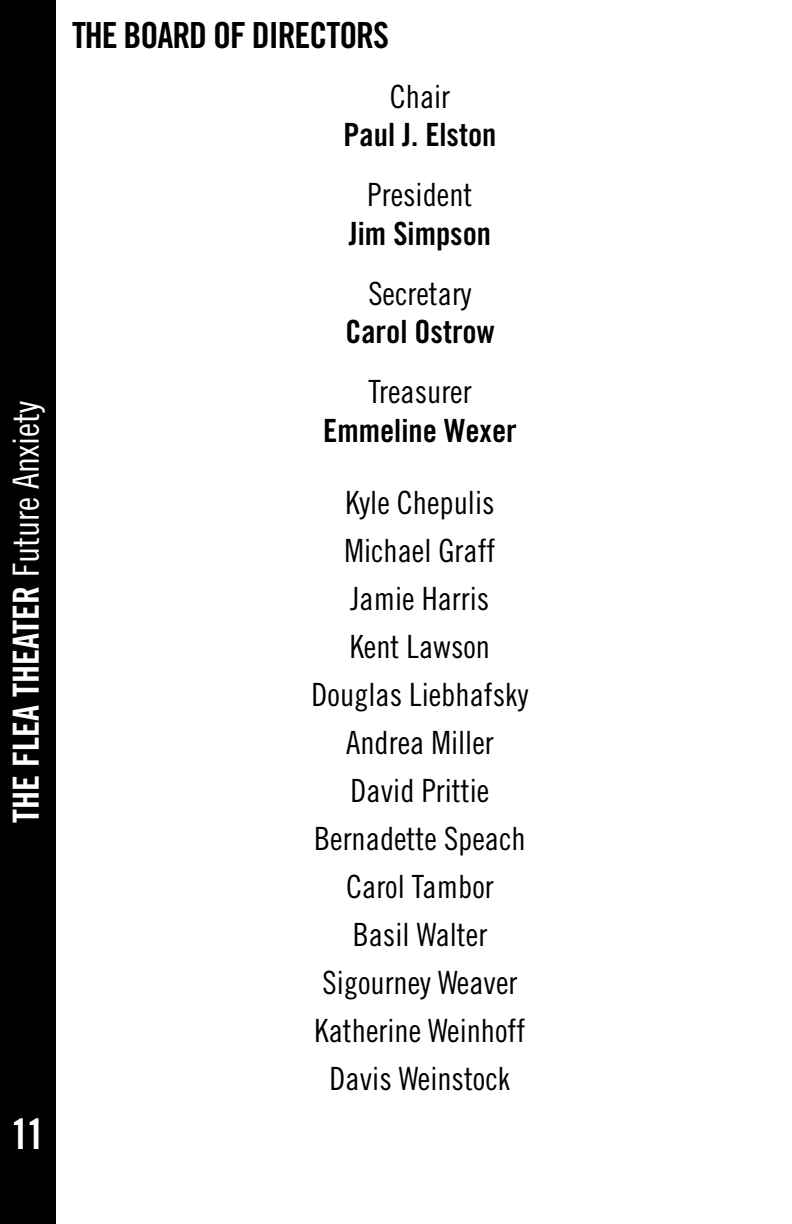
<style>
.page{position:relative;width:792px;height:1224px;background:#fff}
.page>*{position:absolute;margin:0;border:0;box-sizing:border-box;transform-origin:0 0}
.t1{font:42px "Trade Gothic LT Std Bd Cn 20";color:#fff}
.t2{font:36px "Trade Gothic LT Std Bd Cn 20";color:#fff}
.t3{font:36px "Trade Gothic LT Std Bd Cn 20";letter-spacing:-.03em;color:#000}
.t4{font:32px/48px "Trade Gothic LT Std Cn 18";color:#000;text-align:center}
.t5{font:32px "Trade Gothic LT Std Bd Cn 20";color:#000}
.s1{font-family:"Trade Gothic LT Std Cn 18"}
</style>
<div class="page">
<div style="left:0;top:0;width:56px;height:1224px;background:#000"></div>
<p class="t2" style="left:4px;top:823px;width:423px;rotate:-90deg">THE FLEA THEATER <span class="s1">Future Anxiety</span></p>
<h1 class="t1" style="left:27px;top:1106px;width:20px">3</h1>
<h1 class="t1" style="left:11px;top:1109px;width:36px">11</h1>
<p class="t3" style="left:72px;top:13px;width:319px">THE BOARD OF DIRECTORS</p>
<p class="t4" style="left:390px;top:72px;width:62px">Chair</p>
<p class="t5" style="left:344px;top:116px;width:154px">Paul J. Elston</p>
<p class="t4" style="left:368px;top:171px;width:106px">President</p>
<p class="t5" style="left:349px;top:214px;width:144px">Jim Simpson</p>
<p class="t4" style="left:368px;top:269px;width:105px">Secretary</p>
<p class="t5" style="left:345px;top:312px;width:151px">Carol Ostrow</p>
<p class="t4" style="left:368px;top:367px;width:105px">Treasurer</p>
<p class="t5" style="left:323px;top:411px;width:195px">Emmeline Wexer</p>
<p class="t4" style="left:312px;top:478px;width:218px">Kyle Chepulis<br>Michael Graff<br>Jamie Harris<br>Kent Lawson<br>Douglas Liebhafsky<br>Andrea Miller<br>David Prittie<br>Bernadette Speach<br>Carol Tambor<br>Basil Walter<br>Sigourney Weaver<br>Katherine Weinhoff<br>Davis Weinstock</p>
</div>
